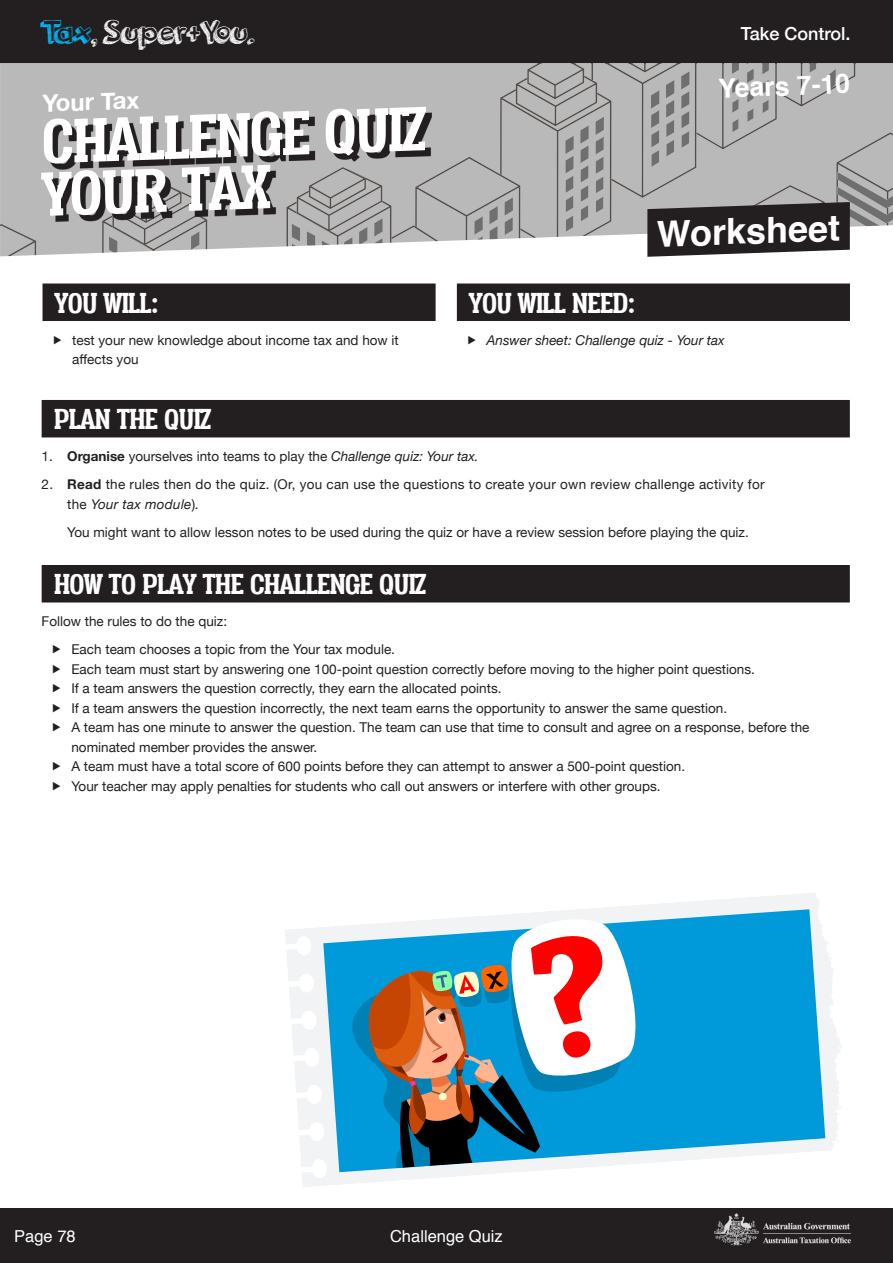
<style>
.page{position:relative;width:893px;height:1263px;background:#fff}
.page>*{position:absolute;margin:0;border:0;box-sizing:border-box;transform-origin:0 0}
.HEADER_-_DROP_SHADDO{font:700 72px "Vacer Serif Personal";color:#fff}
.H2_-_WORKSHEET{font:700 36px "Helvetica";color:#fff}
.H3_-_Black_Backgroun{font:700 33px "Vacer Serif Personal";color:#fff}
.t1{font:33px "orangejuice";letter-spacing:-.015em;color:#fff}
.t2{font:700 26.55px "Helvetica";color:#fff}
.H2_-_HEADER{font:700 24px "Helvetica Neue";color:#fff}
.t3{font:500 18px "Helvetica Neue";color:#fff}
.t4{font:16.5px "Helvetica";color:#fff}
.BODY_INDENT{font:13.5px/19.5px "Helvetica Neue";color:#231f20}
.BODY_INDENT-2{font:13.5px/19.5px "Helvetica Neue";letter-spacing:.02em;color:#231f20}
.t5{font:italic 13.5px "Helvetica Neue";color:#231f20}
.BODY{font:13.5px "Helvetica Neue";color:#231f20}
.s1{color:#00bdff}
.s2{font-weight:700}
.s3{font-style:italic}
</style>
<div class="page">
<div style="left:0;top:0;width:893px;height:63px;background:#231f20"></div>
<div style="left:0;top:1208px;width:893px;height:55px;background:#231f20"></div>
<img style="left:714px;top:1213px;width:136px;height:33px">
<div style="left:0;top:63px;width:102px;height:192px;background:#b9b9b9"></div>
<svg style="left:0;top:223px;width:45px;height:33px"></svg>
<svg style="left:47px;top:113px;width:55px;height:109px;background:#787676"></svg>
<div style="left:42px;top:400px;width:808px;height:37px;background:#231f20"></div>
<div style="left:42px;top:565px;width:808px;height:37px;background:#231f20"></div>
<div style="left:43px;top:283px;width:393px;height:38px;background:#231f20"></div>
<div style="left:457px;top:283px;width:393px;height:38px;background:#231f20"></div>
<svg style="left:102px;top:63px;width:791px;height:194px;background:#a2a1a1"></svg>
<svg style="left:591px;top:893px;width:229px;height:16px;fill:#f2f3f4"></svg>
<svg style="left:285px;top:929px;width:557px;height:258px"></svg>
<svg style="left:323px;top:909px;width:502px;height:263px;fill:#0099d9"></svg>
<svg style="left:341px;top:914px;width:308px;height:254px"></svg>
<h3 class="t1" style="left:40px;top:9px;width:216px"><span class="s1">Tax</span>, Super+You.</h3>
<p class="H2_-_HEADER" style="left:42px;top:84px;width:98px;rotate:-2deg">Your Tax</p>
<p class="HEADER_-_DROP_SHADDO" style="left:40px;top:101px;width:384px;rotate:-2deg">CHALLENGE QUIZ</p>
<p class="HEADER_-_DROP_SHADDO" style="left:40px;top:154px;width:229px;rotate:-2deg">YOUR TAX</p>
<p class="H3_-_Black_Backgroun" style="left:55px;top:284px;width:105px">YOU WILL:</p>
<p class="BODY_INDENT" style="left:72px;top:331px;width:328px">test your new knowledge about income tax and how it affects you</p>
<h3 class="t3" style="left:741px;top:19px;width:111px">Take Control.</h3>
<p class="t2" style="left:718px;top:67px;width:133px;rotate:-2deg">Years 7-10</p>
<p class="H2_-_WORKSHEET" style="left:655px;top:205px;width:185px;rotate:-2deg">Worksheet</p>
<p class="H3_-_Black_Backgroun" style="left:470px;top:284px;width:167px">YOU WILL NEED:</p>
<p class="t5" style="left:487px;top:330px;width:240px">Answer sheet: Challenge quiz - Your tax</p>
<p class="H3_-_Black_Backgroun" style="left:54px;top:400px;width:158px">PLAN THE QUIZ</p>
<p class="BODY_INDENT" style="left:42px;top:447px;width:438px">1. <span class="s2">Organise</span> yourselves into teams to play the <span class="s3">Challenge quiz: Your tax.</span></p>
<p class="BODY_INDENT-2" style="left:67px;top:475px;width:699px;text-indent:-26px">2. <span class="s2">Read</span> the rules then do the quiz. (Or, you can use the questions to create your own review challenge activity for the <span class="s3">Your tax module</span>)<span class="s3">.</span></p>
<p class="BODY_INDENT" style="left:67px;top:523px;width:683px">You might want to allow lesson notes to be used during the quiz or have a review session before playing the quiz.</p>
<p class="H3_-_Black_Backgroun" style="left:54px;top:565px;width:373px">HOW TO PLAY THE CHALLENGE QUIZ</p>
<p class="BODY" style="left:42px;top:612px;width:187px">Follow the rules to do the quiz:</p>
<p class="BODY_INDENT" style="left:71px;top:640px;width:325px">Each team chooses a topic from the Your tax module.</p>
<p class="BODY_INDENT" style="left:71px;top:660px;width:685px">Each team must start by answering one 100-point question correctly before moving to the higher point questions.</p>
<p class="BODY_INDENT" style="left:71px;top:679px;width:432px">If a team answers the question correctly, they earn the allocated points.</p>
<p class="BODY_INDENT" style="left:71px;top:699px;width:657px">If a team answers the question incorrectly, the next team earns the opportunity to answer the same question.</p>
<p class="BODY_INDENT" style="left:71px;top:718px;width:739px">A team has one minute to answer the question. The team can use that time to consult and agree on a response, before the nominated member provides the answer.</p>
<p class="BODY_INDENT" style="left:71px;top:757px;width:615px">A team must have a total score of 600 points before they can attempt to answer a 500-point question.</p>
<p class="BODY_INDENT" style="left:71px;top:777px;width:591px">Your teacher may apply penalties for students who call out answers or interfere with other groups.</p>
<p class="t4" style="left:14px;top:1223px;width:63px">Page 78</p>
<p class="t4" style="left:390px;top:1223px;width:114px">Challenge Quiz</p>
</div>
